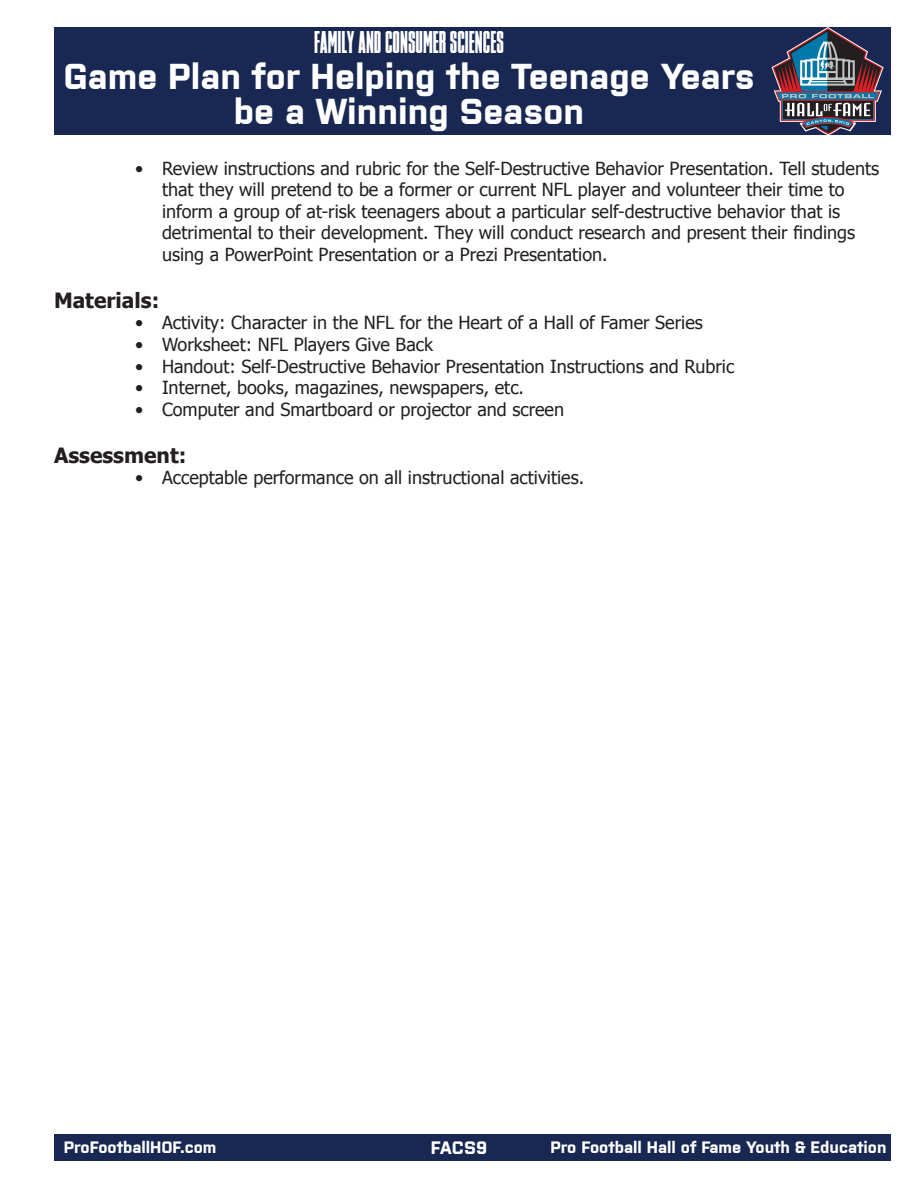
<style>
.page{position:relative;width:918px;height:1188px;background:#fff}
.page>*{position:absolute;margin:0;border:0;box-sizing:border-box;transform-origin:0 0}
.t1{font:700 36px/34.5px "Purista";color:#fff;text-align:center}
.t2{font:30px "TIMMONSNY";color:#fff}
.t3{font:700 21px "Tahoma";color:#231f20}
.t4{font:18px/21.6px "Tahoma";color:#231f20}
.t5{font:700 18px "Purista";color:#fff}
.t6{font:700 16.5px "Purista";color:#fff}
</style>
<div class="page">
<div style="left:54px;top:1134px;width:837px;height:27px;background:#182853"></div>
<div style="left:54px;top:27px;width:837px;height:108px;background:#182853"></div>
<svg style="left:771px;top:27px;width:113px;height:108px"></svg>
<h2 class="t2" style="left:314px;top:26px;width:191px">FAMILY AND CONSUMER SCIENCES</h2>
<p class="t1" style="left:63px;top:56px;width:693px">Game Plan for Helping the Teenage Years be a Winning Season</p>
<p class="t4" style="left:162px;top:157px;width:719px;text-indent:-27px">• Review instructions and rubric for the Self-Destructive Behavior Presentation. Tell students that they will pretend to be a former or current NFL player and volunteer their time to inform a group of at-risk teenagers about a particular self-destructive behavior that is detrimental to their development. They will conduct research and present their findings using a PowerPoint Presentation or a Prezi Presentation.</p>
<p class="t3" style="left:54px;top:286px;width:107px">Materials:</p>
<p class="t4" style="left:135px;top:311px;width:569px">• Activity: Character in the NFL for the Heart of a Hall of Famer Series</p>
<p class="t4" style="left:135px;top:333px;width:300px">• Worksheet: NFL Players Give Back</p>
<p class="t4" style="left:135px;top:355px;width:601px">• Handout: Self-Destructive Behavior Presentation Instructions and Rubric</p>
<p class="t4" style="left:135px;top:376px;width:391px">• Internet, books, magazines, newspapers, etc.</p>
<p class="t4" style="left:135px;top:398px;width:431px">• Computer and Smartboard or projector and screen</p>
<p class="t3" style="left:54px;top:440px;width:134px">Assessment:</p>
<p class="t4" style="left:135px;top:466px;width:451px">• Acceptable performance on all instructional activities.</p>
<p class="t6" style="left:64px;top:1135px;width:154px">ProFootballHOF.com</p>
<p class="t5" style="left:431px;top:1135px;width:58px">FACS9</p>
<p class="t6" style="left:550px;top:1135px;width:338px">Pro Football Hall of Fame Youth &amp; Education</p>
</div>
